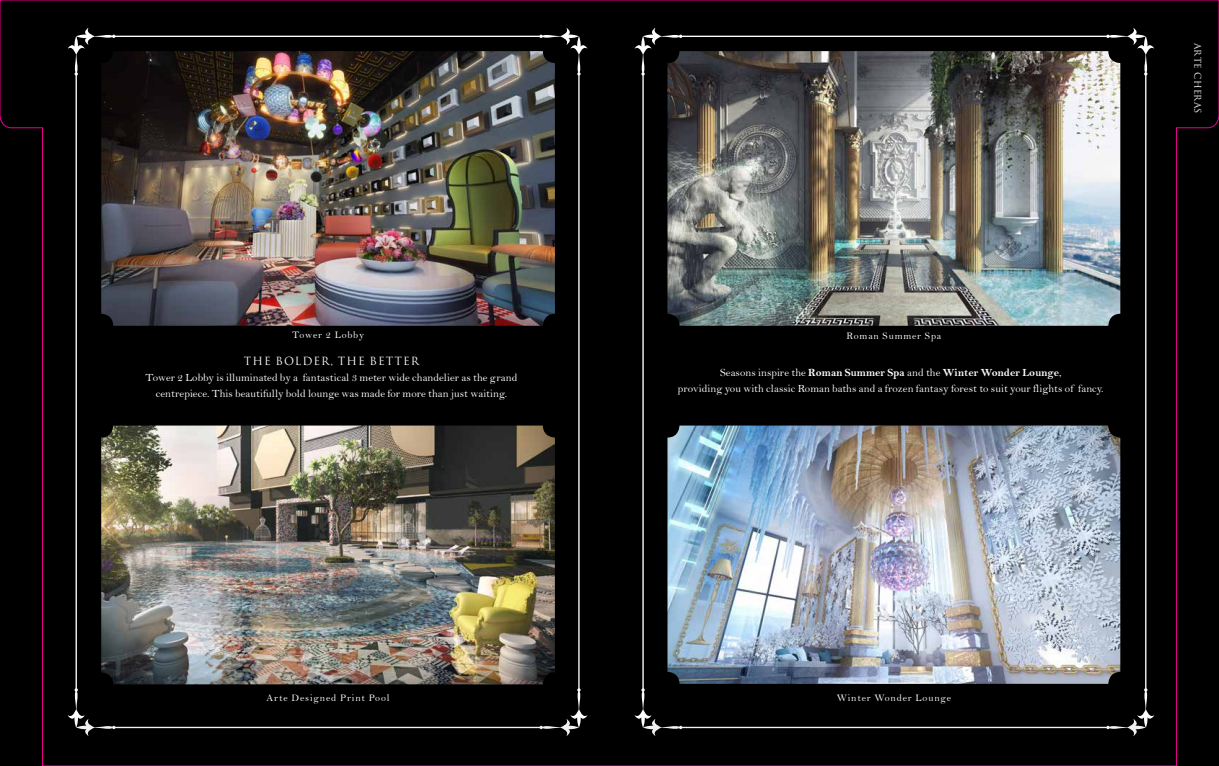
<style>
.page{position:relative;width:1219px;height:766px;background:#fff}
.page>*{position:absolute;margin:0;border:0;box-sizing:border-box;transform-origin:0 0}
.t1{font:11px/16px "Bell";letter-spacing:.01em;color:#fff;text-align:center}
.t2{font:11px "Bell MT Bold";letter-spacing:.01em;color:#fff}
.t3{font:11px "Trajan Pro";letter-spacing:.09em;color:#fff}
.t4{font:10px "Bell";letter-spacing:.09em;color:#fff}
.t5{font:9px "Trajan Pro";letter-spacing:.035em;color:#fff}
.s1{font-family:"Bell"}
</style>
<div class="page">
<img style="left:0;top:0;width:1219px;height:765px">
<p class="t4" style="left:292px;top:329px;width:73px">Tower 2 Lobby</p>
<p class="t4" style="left:846px;top:330px;width:96px">Roman Summer Spa</p>
<p class="t3" style="left:244px;top:354px;width:177px">THE BOLDER, THE BETTER</p>
<p class="t1" style="left:146px;top:369px;width:373px">Tower 2 Lobby is illuminated by a fantastical 3 meter wide chandelier as the grand centrepiece. This beautifully bold lounge was made for more than just waiting.</p>
<p class="t2" style="left:720px;top:365px;width:343px"><span class="s1">Seasons inspire the</span> Roman Summer Spa <span class="s1">and the</span> Winter Wonder Lounge<span class="s1">,</span></p>
<p class="t1" style="left:678px;top:380px;width:427px">providing you with classic Roman baths and a frozen fantasy forest to suit your flights of fancy.</p>
<p class="t5" style="left:1203px;top:43px;width:72px;rotate:90deg">ARTE CHERAS</p>
<p class="t4" style="left:267px;top:691px;width:125px">Arte Designed Print Pool</p>
<p class="t4" style="left:837px;top:692px;width:116px">Winter Wonder Lounge</p>
</div>
